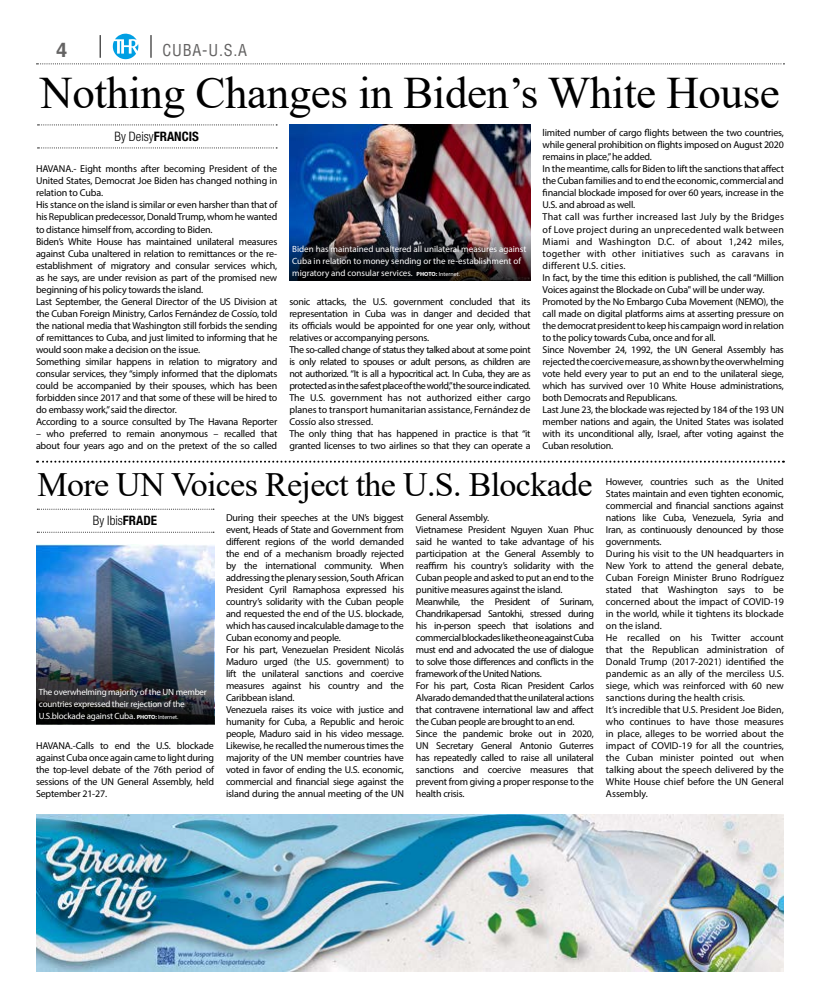
<style>
.page{position:relative;width:820px;height:1007px;background:#fff}
.page>*{position:absolute;margin:0;border:0;box-sizing:border-box;transform-origin:0 0}
.t1{font:45px "Times New Roman";letter-spacing:-.01em;color:#000}
.t2{font:34px "Times New Roman";letter-spacing:-.02em;color:#000}
.t3{font:700 20px "Helvetica LT Std";color:#646363}
.t4{font:condensed 16px "Helvetica LT Std";color:#646363}
.t5{font:300 condensed 13px "Helvetica Neue LT Std";color:#000}
.t6{font:10px/12px "Myriad Pro";letter-spacing:-.02em;color:#000}
.t7{font:10px/12px "Myriad Pro";color:#000}
.t8{font:9px/12px "Myriad Pro";letter-spacing:-.005em;color:#fff}
.s1{font-weight:700}
.s2{font-weight:700;font-size:6px}
.s3{font-size:6px}
</style>
<div class="page">
<svg style="left:36px;top:33px;width:748px;height:31px"></svg>
<svg style="left:38px;top:124px;width:239px;height:1px"></svg>
<svg style="left:38px;top:147px;width:239px;height:1px"></svg>
<img style="left:289px;top:124px;width:241px;height:86px">
<img style="left:36px;top:814px;width:747px;height:156px">
<svg style="left:37px;top:460px;width:746px;height:2px"></svg>
<img style="left:36px;top:544px;width:178px;height:180px">
<svg style="left:37px;top:508px;width:177px;height:1px"></svg>
<svg style="left:37px;top:531px;width:177px;height:1px"></svg>
<img style="left:289px;top:210px;width:241px;height:70px">
<img style="left:36px;top:553px;width:178px;height:170px">
<h3 class="t3" style="left:56px;top:38px;width:13px">4</h3>
<h3 class="t4" style="left:162px;top:40px;width:86px">CUBA-U.S.A</h3>
<h1 class="t1" style="left:40px;top:61px;width:740px">Nothing Changes in Biden’s White House</h1>
<h3 class="t5" style="left:114px;top:129px;width:86px">By Deisy<span class="s1">FRANCIS</span></h3>
<p class="t6" style="left:36px;top:163px;width:243px">HAVANA.- Eight months after becoming President of the United States, Democrat Joe Biden has changed nothing in relation to Cuba.<br>His stance on the island is similar or even harsher than that of his Republican predecessor, Donald Trump, whom he wanted to distance himself from, according to Biden.<br>Biden’s White House has maintained unilateral measures against Cuba unaltered in relation to remittances or the re&shy;establishment of migratory and consular services which, as he says, are under revision as part of the promised new beginning of his policy towards the island.<br>Last September, the General Director of the US Division at the Cuban Foreign Ministry, Carlos Fernández de Cossío, told the national media that Washington still forbids the sending of remittances to Cuba, and just limited to informing that he would soon make a decision on the issue.<br>Something similar happens in relation to migratory and consular services, they “simply informed that the diplomats could be accompanied by their spouses, which has been forbidden since 2017 and that some of these will be hired to do embassy work,” said the director.<br>According to a source consulted by The Havana Reporter</p>
<p class="t6" style="left:36px;top:427px;width:243px">– who preferred to remain anonymous – recalled that about four years ago and on the pretext of the so called</p>
<p class="t8" style="left:292px;top:242px;width:236px">Biden has maintained unaltered all unilateral measures against<br>Cuba in relation to money sending or the re-establishment of migratory and consular services. <span class="s2">PHOTO:</span> <span class="s3">Internet.</span></p>
<p class="t6" style="left:289px;top:295px;width:243px">sonic attacks, the U.S. government concluded that its representation in Cuba was in danger and decided that its officials would be appointed for one year only, without relatives or accompanying persons.<br>The so-called change of status they talked about at some point is only related to spouses or adult persons, as children are not authorized. “It is all a hypocritical act. In Cuba, they are as protected as in the safest place of the world,”the source indicated.<br>The U.S. government has not authorized either cargo planes to transport humanitarian assistance, Fernández de Cossío also stressed.<br>The only thing that has happened in practice is that “it granted licenses to two airlines so that they can operate a</p>
<p class="t6" style="left:542px;top:127px;width:243px">limited number of cargo flights between the two countries, while general prohibition on flights imposed on August 2020 remains in place,” he added.<br>In the meantime, calls for Biden to lift the sanctions that affect the Cuban families and to end the economic, commercial and financial blockade imposed for over 60 years, increase in the U.S. and abroad as well.<br>That call was further increased last July by the Bridges of Love project during an unprecedented walk between Miami and Washington D.C. of about 1,242 miles, together with other initiatives such as caravans in different U.S. cities.<br>In fact, by the time this edition is published, the call “Million Voices against the Blockade on Cuba" will be under way.<br>Promoted by the No Embargo Cuba Movement (NEMO), the call made on digital platforms aims at asserting pressure on the democrat president to keep his campaign word in relation to the policy towards Cuba, once and for all.<br>Since November 24, 1992, the UN General Assembly has rejected the coercive measure, as shown by the overwhelming vote held every year to put an end to the unilateral siege, which has survived over 10 White House administrations, both Democrats and Republicans.<br>Last June 23, the blockade was rejected by 184 of the 193 UN member nations and again, the United States was isolated with its unconditional ally, Israel, after voting against the Cuban resolution.</p>
<h2 class="t2" style="left:37px;top:461px;width:556px">More UN Voices Reject the U.S. Blockade</h2>
<h3 class="t5" style="left:93px;top:513px;width:66px">By Ibis<span class="s1">FRADE</span></h3>
<p class="t6" style="left:226px;top:511px;width:179px">During their speeches at the UN’s biggest event, Heads of State and Government from different regions of the world demanded the end of a mechanism broadly rejected by the international community. When addressing the plenary session, South African President Cyril Ramaphosa expressed his country’s solidarity with the Cuban people and requested the end of the U.S. blockade, which has caused incalculable damage to the Cuban economy and people.<br>For his part, Venezuelan President Nicolás Maduro urged (the U.S. government) to lift the unilateral sanctions and coercive measures against his country and the Caribbean island.<br>Venezuela raises its voice with justice and humanity for Cuba, a Republic and heroic people, Maduro said in his video message.<br>Likewise, he recalled the numerous times the majority of the UN member countries have voted in favor of ending the U.S. economic, commercial and financial siege against the island during the annual meeting of the UN</p>
<p class="t6" style="left:416px;top:511px;width:179px">General Assembly.<br>Vietnamese President Nguyen Xuan Phuc said he wanted to take advantage of his participation at the General Assembly to reaffirm his country’s solidarity with the Cuban people and asked to put an end to the punitive measures against the island.<br>Meanwhile, the President of Surinam, Chandrikapersad Santokhi, stressed during his in-person speech that isolations and commercial blockades like the one against Cuba must end and advocated the use of dialogue to solve those differences and conflicts in the framework of the United Nations.<br>For his part, Costa Rican President Carlos Alvarado demanded that the unilateral actions that contravene international law and affect the Cuban people are brought to an end.<br>Since the pandemic broke out in 2020, UN Secretary General Antonio Guterres has repeatedly called to raise all unilateral sanctions and coercive measures that prevent from giving a proper response to the health crisis.</p>
<p class="t8" style="left:39px;top:685px;width:169px">The overwhelming majority of the UN member countries expressed their rejection of the<br>U.S.blockade against Cuba. <span class="s2">PHOTO:</span> <span class="s3">Internet.</span></p>
<p class="t6" style="left:36px;top:739px;width:179px;text-align:justify">HAVANA.-Calls to end the U.S. blockade against Cuba once again came to light during the top-level debate of the 76th period of sessions of the UN General Assembly, held September 21-27.</p>
<p class="t7" style="left:605px;top:475px;width:179px">However, countries such as the United States maintain and even tighten economic, commercial and financial sanctions against nations like Cuba, Venezuela, Syria and Iran, as continuously denounced by those governments.<br>During his visit to the UN headquarters in New York to attend the general debate, Cuban Foreign Minister Bruno Rodríguez stated that Washington says to be concerned about the impact of COVID-19 in the world, while it tightens its blockade on the island.<br>He recalled on his Twitter account that the Republican administration of Donald Trump (2017-2021) identified the pandemic as an ally of the merciless U.S. siege, which was reinforced with 60 new sanctions during the health crisis.<br>It’s incredible that U.S. President Joe Biden, who continues to have those measures in place, alleges to be worried about the impact of COVID-19 for all the countries, the Cuban minister pointed out when talking about the speech delivered by the White House chief before the UN General Assembly.</p>
</div>
